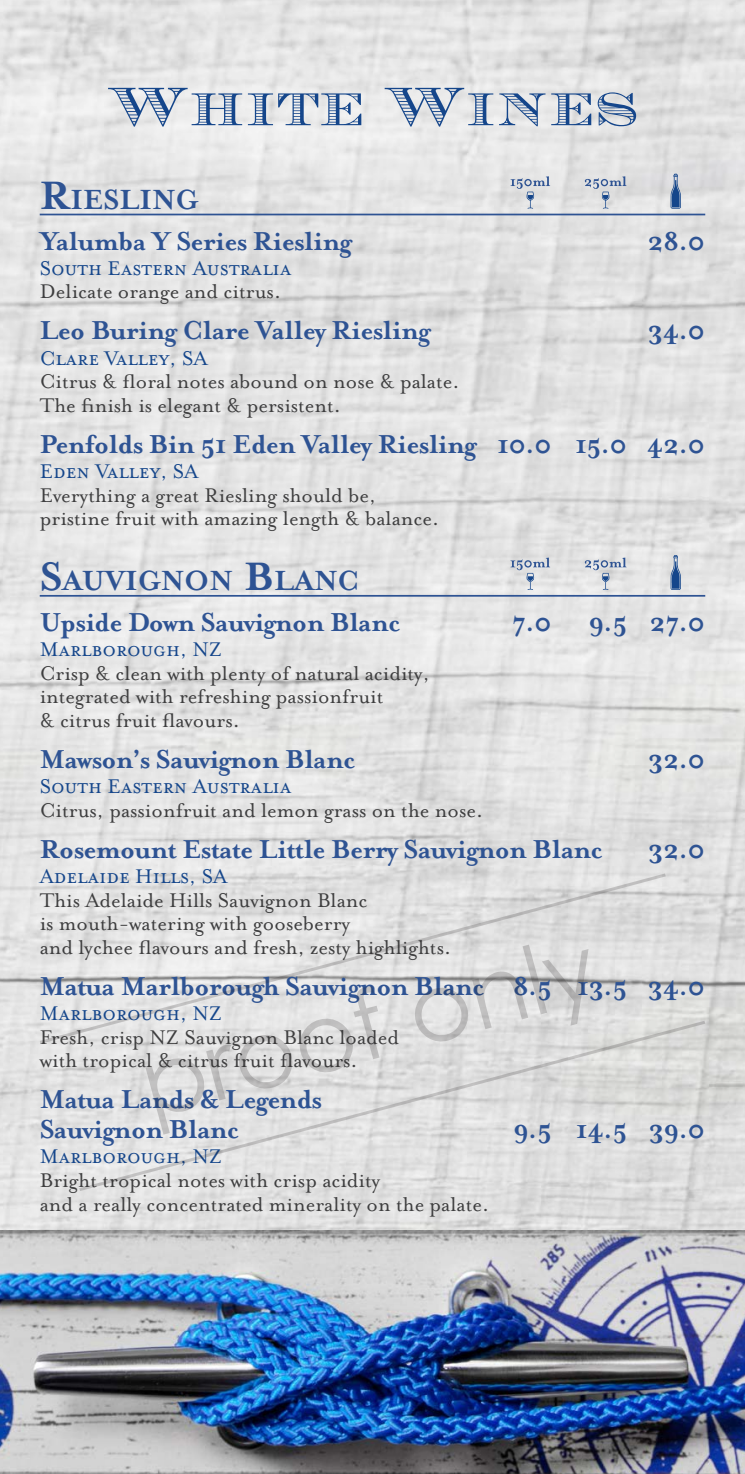
<style>
.page{position:relative;width:745px;height:1474px;background:#fff}
.page>*{position:absolute;margin:0;border:0;box-sizing:border-box;transform-origin:0 0}
.t1{font:56px "Currency";color:#15468b}
.t2{font:700 31.85px "Mrs Eaves";color:#2e5393}
.t3{font:700 29.75px/29.8px "Mrs Eaves";letter-spacing:-.02em;color:#2e5393}
.t4{font:22.75px/23.6px "Mrs Eaves Roman";color:#3e3e3f}
.t5{font:22.75px "Mrs Eaves Small Caps";color:#15468b}
.s1{font-size:45.5px}
</style>
<div class="page">
<img style="left:0;top:0;width:744px;height:1230px">
<img style="left:0;top:1230px;width:744px;height:243px">
<hr style="left:40px;top:214px;width:664px;height:1px;background:#2e5393">
<hr style="left:40px;top:595px;width:664px;height:1px;background:#2e5393">
<svg style="left:510px;top:176px;width:39px;height:33px"></svg>
<svg style="left:583px;top:176px;width:43px;height:33px"></svg>
<svg style="left:670px;top:174px;width:10px;height:35px"></svg>
<svg style="left:510px;top:557px;width:39px;height:33px"></svg>
<svg style="left:583px;top:557px;width:43px;height:33px"></svg>
<svg style="left:670px;top:555px;width:10px;height:35px"></svg>
<svg style="left:40px;top:873px;width:628px;height:173px;background:#ddd"></svg>
<svg style="left:76px;top:1018px;width:628px;height:173px;background:#ddd"></svg>
<h1 class="t1" style="left:107px;top:74px;width:532px">White Wines</h1>
<h2 class="t2" style="left:40px;top:181px;width:160px"><span class="s1">R</span>IESLING</h2>
<h3 class="t3" style="left:40px;top:226px;width:313px">Yalumba Y Series Riesling</h3>
<h3 class="t3" style="left:647px;top:226px;width:59px">28.0</h3>
<p class="t5" style="left:40px;top:256px;width:253px">South Eastern Australia</p>
<p class="t4" style="left:40px;top:280px;width:243px">Delicate orange and citrus.</p>
<h3 class="t3" style="left:40px;top:316px;width:392px">Leo Buring Clare Valley Riesling</h3>
<h3 class="t3" style="left:647px;top:316px;width:59px">34.0</h3>
<p class="t5" style="left:40px;top:346px;width:169px">Clare Valley, SA</p>
<p class="t4" style="left:40px;top:370px;width:421px">Citrus &amp; floral notes abound on nose &amp; palate.<br>The finish is elegant &amp; persistent.</p>
<h3 class="t3" style="left:40px;top:429px;width:666px">Penfolds Bin 51 Eden Valley Riesling 10.0 15.0 42.0</h3>
<p class="t5" style="left:40px;top:459px;width:160px">Eden Valley, SA</p>
<p class="t4" style="left:40px;top:483px;width:400px">Everything a great Riesling should be, pristine fruit with amazing length &amp; balance.</p>
<h2 class="t2" style="left:40px;top:562px;width:316px"><span class="s1">S</span>AUVIGNON <span class="s1">B</span>LANC</h2>
<h3 class="t3" style="left:40px;top:607px;width:362px">Upside Down Sauvignon Blanc</h3>
<h3 class="t3" style="left:511px;top:607px;width:195px">7.0 9.5 27.0</h3>
<p class="t5" style="left:40px;top:637px;width:184px">Marlborough, NZ</p>
<p class="t4" style="left:40px;top:661px;width:391px">Crisp &amp; clean with plenty of natural acidity, integrated with refreshing passionfruit<br>&amp; citrus fruit flavours.</p>
<h3 class="t3" style="left:40px;top:744px;width:317px">Mawson’s Sauvignon Blanc</h3>
<h3 class="t3" style="left:647px;top:744px;width:59px">32.0</h3>
<p class="t5" style="left:40px;top:774px;width:253px">South Eastern Australia</p>
<p class="t4" style="left:40px;top:798px;width:444px">Citrus, passionfruit and lemon grass on the nose.</p>
<h3 class="t3" style="left:40px;top:834px;width:564px">Rosemount Estate Little Berry Sauvignon Blanc</h3>
<h3 class="t3" style="left:647px;top:834px;width:59px">32.0</h3>
<p class="t5" style="left:40px;top:864px;width:189px">Adelaide Hills, SA</p>
<p class="t4" style="left:40px;top:888px;width:412px">This Adelaide Hills Sauvignon Blanc<br>is mouth-watering with gooseberry<br>and lychee flavours and fresh, zesty highlights.</p>
<h3 class="t3" style="left:40px;top:971px;width:666px">Matua Marlborough Sauvignon Blanc 8.5 13.5 34.0</h3>
<p class="t5" style="left:40px;top:1001px;width:184px">Marlborough, NZ</p>
<p class="t4" style="left:40px;top:1025px;width:361px">Fresh, crisp NZ Sauvignon Blanc loaded with tropical &amp; citrus fruit flavours.</p>
<h3 class="t3" style="left:40px;top:1084px;width:283px">Matua Lands &amp; Legends<br>Sauvignon Blanc</h3>
<h3 class="t3" style="left:512px;top:1114px;width:194px">9.5 14.5 39.0</h3>
<p class="t5" style="left:40px;top:1144px;width:184px">Marlborough, NZ</p>
<p class="t4" style="left:40px;top:1168px;width:450px">Bright tropical notes with crisp acidity<br>and a really concentrated minerality on the palate.</p>
</div>
